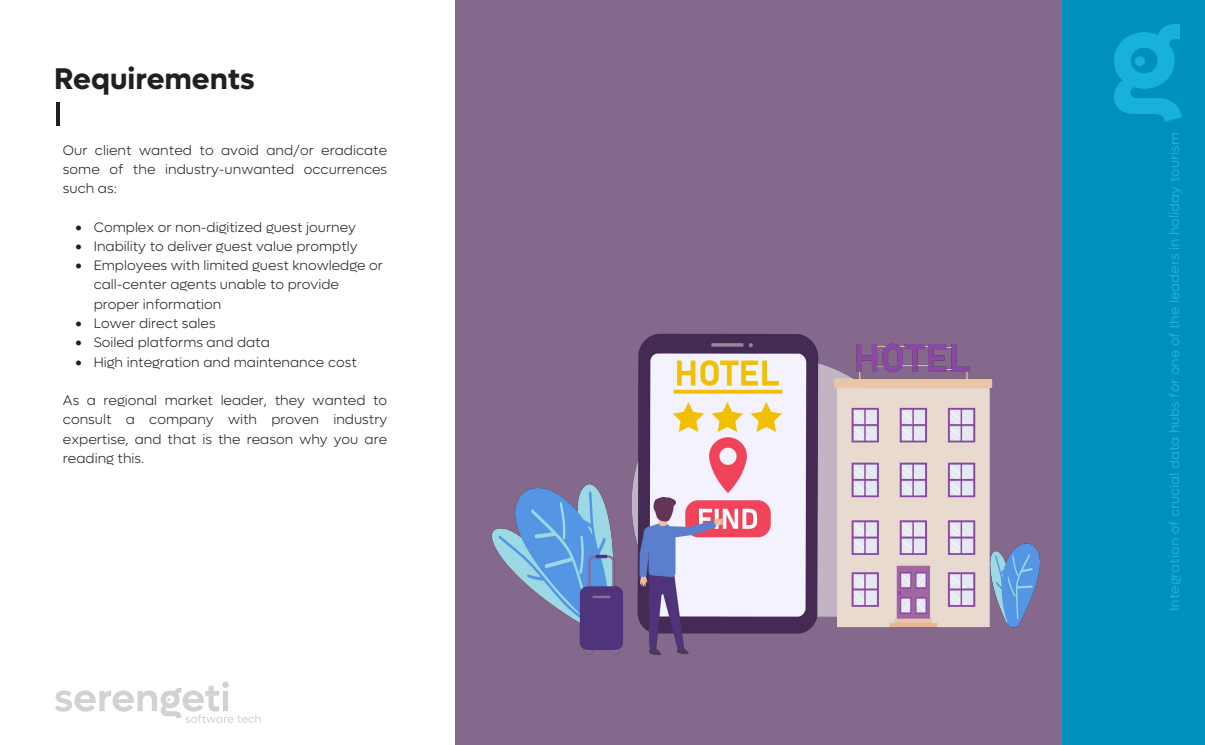
<style>
.page{position:relative;width:1205px;height:745px;background:#fff}
.page>*{position:absolute;margin:0;border:0;box-sizing:border-box;transform-origin:0 0}
.t1{font:700 30px "Lufga";color:#231f20}
.t2{font:300 13.75px/19.2px "Lufga";color:#231f20;text-align:justify}
.t3{font:13.75px "Lufga";color:#18b1de}
</style>
<div class="page">
<svg style="left:55px;top:681px;width:206px;height:41px"></svg>
<hr style="left:57px;top:102px;width:3px;height:23px;background:#231f20">
<div style="left:455px;top:0;width:750px;height:744px;background:#84698c"></div>
<div style="left:1062px;top:0;width:143px;height:744px;background:#0090be"></div>
<svg style="left:1114px;top:24px;width:68px;height:98px"></svg>
<img style="left:491px;top:333px;width:549px;height:323px">
<h1 class="t1" style="left:54px;top:61px;width:202px">Requirements</h1>
<p class="t2" style="left:63px;top:140px;width:326px">Our client wanted to avoid and/or eradicate some of the industry-unwanted occurrences such as:</p>
<p class="t2" style="left:75px;top:217px;width:282px">• Complex or non-digitized guest journey</p>
<p class="t2" style="left:75px;top:236px;width:284px">• Inability to deliver guest value promptly</p>
<p class="t2" style="left:94px;top:255px;width:291px;text-align:left;text-indent:-18px">• Employees with limited guest knowledge or call-center agents unable to provide proper information</p>
<p class="t2" style="left:75px;top:313px;width:142px">• Lower direct sales</p>
<p class="t2" style="left:75px;top:332px;width:196px">• Soiled platforms and data</p>
<p class="t2" style="left:75px;top:352px;width:283px">• High integration and maintenance cost</p>
<p class="t2" style="left:63px;top:390px;width:326px">As a regional market leader, they wanted to consult a company with proven industry expertise, and that is the reason why you are reading this.</p>
<p class="t3" style="left:1166px;top:611px;width:480px;rotate:-90deg">Integration of crucial data hubs for one of the leaders in holiday tourism</p>
</div>
